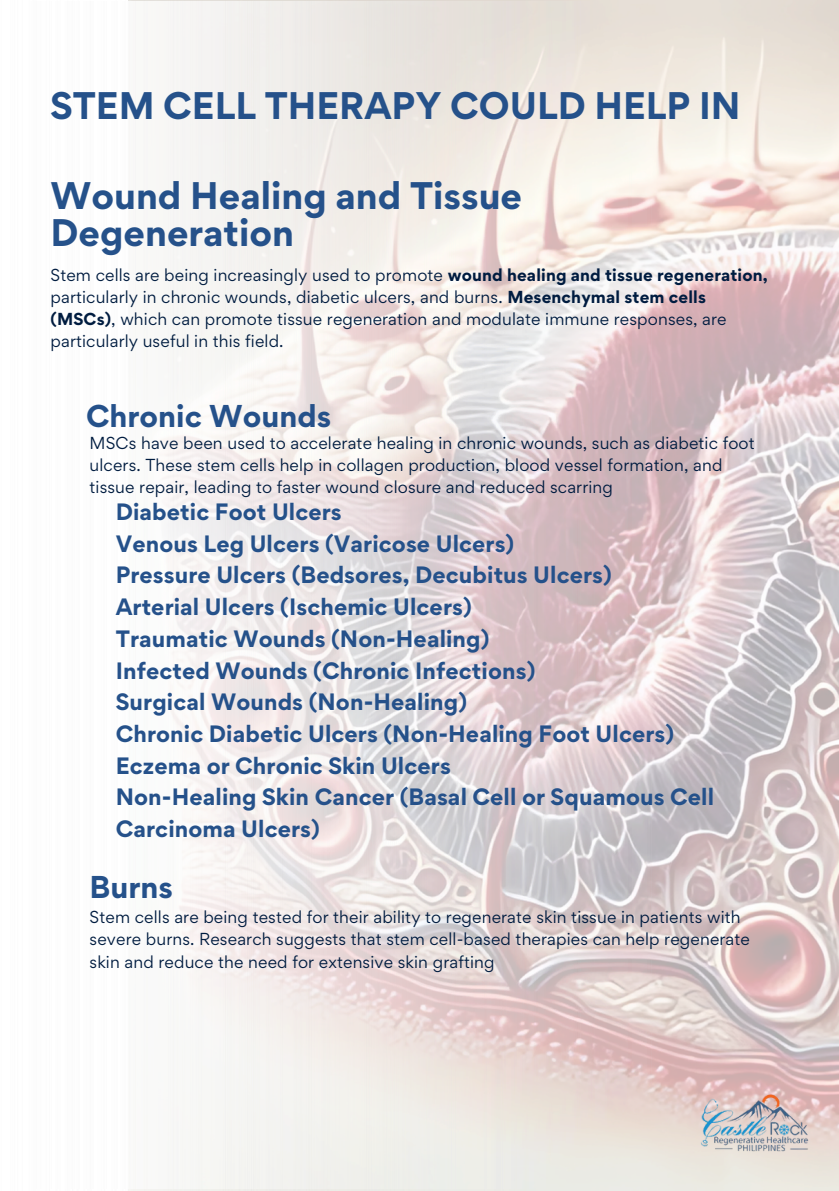
<style>
.page{position:relative;width:839px;height:1191px;background:#fff}
.page>*{position:absolute;margin:0;border:0;box-sizing:border-box;transform-origin:0 0}
.t1{font:700 34.4px/36.8px "Gordita";color:#25518a}
.t2{font:700 28.2px "Gordita";color:#25518a}
.t3{font:700 21.2px/31.8px "Gordita";letter-spacing:.005em;color:#25518a}
.t4{font:15.4px/22.2px "Gordita";letter-spacing:.01em;color:#001c40}
.s1{font-weight:700}
</style>
<div class="page">
<img style="left:684px;top:0;width:154px;height:1191px">
<img style="left:684px;top:2px;width:71px;height:1186px">
<img style="left:128px;top:0;width:556px;height:1191px">
<img style="left:695px;top:1083px;width:121px;height:78px">
<p class="t1" style="left:50px;top:87px;width:691px">STEM CELL THERAPY COULD HELP IN</p>
<h2 class="t1" style="left:50px;top:177px;width:473px">Wound Healing and Tissue<br>Degeneration</h2>
<p class="t4" style="left:50px;top:263px;width:719px">Stem cells are being increasingly used to promote <span class="s1">wound healing and tissue regeneration, </span>particularly in chronic wounds, diabetic ulcers, and burns. <span class="s1">Mesenchymal stem cells (MSCs)</span>, which can promote tissue regeneration and modulate immune responses, are particularly useful in this field.</p>
<h3 class="t2" style="left:86px;top:397px;width:246px">Chronic Wounds</h3>
<h3 class="t4" style="left:90px;top:431px;width:666px">MSCs have been used to accelerate healing in chronic wounds, such as diabetic foot ulcers. These stem cells help in collagen production, blood vessel formation, and tissue repair, leading to faster wound closure and reduced scarring</h3>
<p class="t3" style="left:116px;top:496px;width:599px">Diabetic Foot Ulcers<br>Venous Leg Ulcers (Varicose Ulcers)<br>Pressure Ulcers (Bedsores, Decubitus Ulcers)<br>Arterial Ulcers (Ischemic Ulcers)<br>Traumatic Wounds (Non-Healing)<br>Infected Wounds (Chronic Infections)<br>Surgical Wounds (Non-Healing)<br>Chronic Diabetic Ulcers (Non-Healing Foot Ulcers)<br>Eczema or Chronic Skin Ulcers<br>Non-Healing Skin Cancer (Basal Cell or Squamous Cell Carcinoma Ulcers)</p>
<p class="t2" style="left:90px;top:868px;width:85px">Burns</p>
<p class="t4" style="left:90px;top:906px;width:662px">Stem cells are being tested for their ability to regenerate skin tissue in patients with severe burns. Research suggests that stem cell-based therapies can help regenerate skin and reduce the need for extensive skin grafting</p>
</div>
